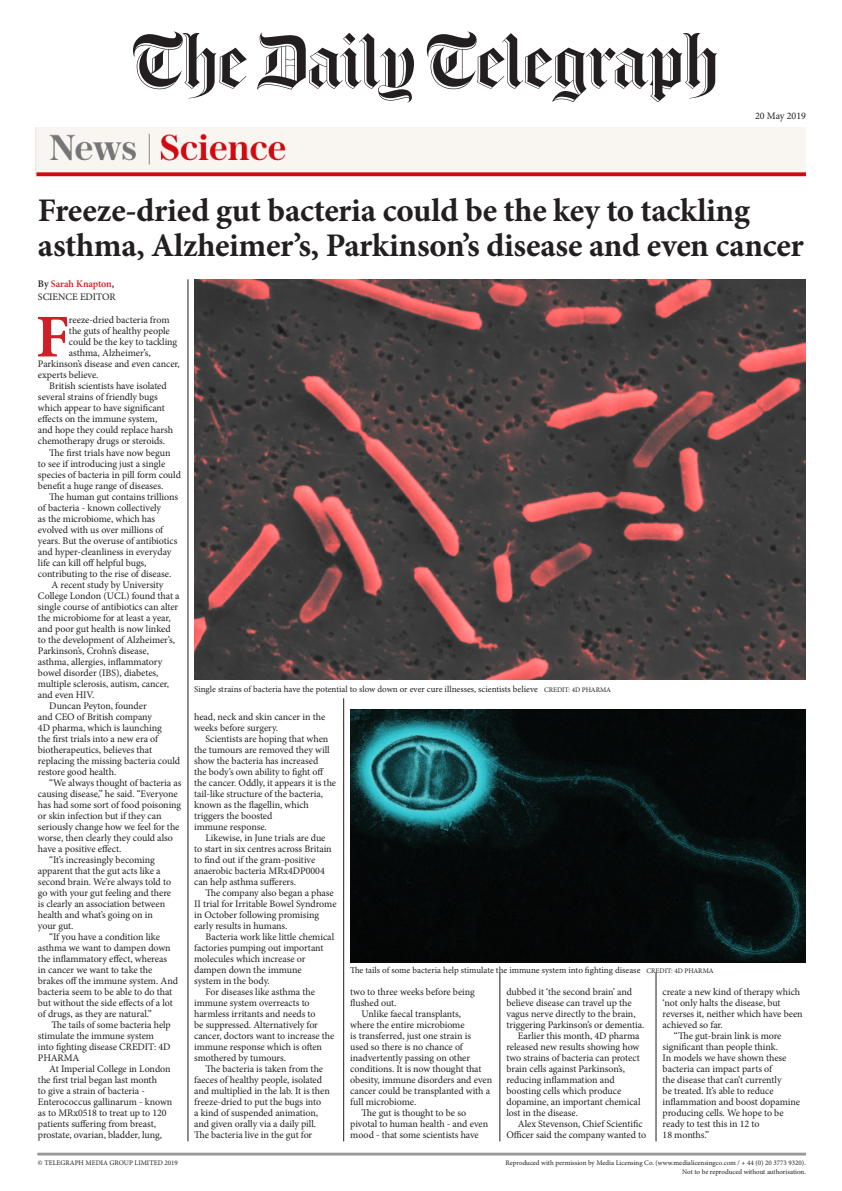
<style>
.page{position:relative;width:842px;height:1191px;background:#fff}
.page>*{position:absolute;margin:0;border:0;box-sizing:border-box;transform-origin:0 0}
.t1{font:700 60.8px "Minion Pro";color:#ce2026}
.t2{font:700 33px/35px "Minion Pro";letter-spacing:-.01em;color:#231f20}
.t3{font:10px/11px "Minion Pro";letter-spacing:-.005em;color:#231f20}
.t4{font:9px "Minion Pro";color:#231f20}
.t5{font:7px/8.4px "Minion Pro";color:#231f20;text-align:right}
.s1{font-weight:600}
.s2{font-weight:600;color:#ce2026}
.s3{font-size:7px}
</style>
<div class="page">
<svg style="left:133px;top:32px;width:114px;height:66px"></svg>
<svg style="left:427px;top:32px;width:290px;height:70px"></svg>
<svg style="left:257px;top:33px;width:157px;height:69px"></svg>
<img style="left:194px;top:279px;width:612px;height:400px">
<hr style="left:37px;top:1152px;width:769px;height:3px;background:#999">
<hr style="left:188px;top:279px;width:1px;height:862px;background:#231f20">
<hr style="left:343px;top:698px;width:1px;height:443px;background:#231f20">
<hr style="left:500px;top:972px;width:1px;height:169px;background:#231f20">
<hr style="left:656px;top:972px;width:1px;height:169px;background:#231f20">
<img style="left:35px;top:127px;width:771px;height:50px">
<img style="left:350px;top:709px;width:456px;height:253px">
<p class="t3" style="left:755px;top:110px;width:52px">20 May 2019</p>
<p class="t2" style="left:38px;top:193px;width:767px">Freeze-dried gut bacteria could be the key to tackling asthma, Alzheimer’s, Parkinson’s disease and even cancer</p>
<p class="t3" style="left:38px;top:277px;width:79px;line-height:13px"><span class="s1">By</span> <span class="s2">Sarah Knapton</span><span class="s1">,<br></span>SCIENCE EDITOR</p>
<p class="t1" style="left:36px;top:294px;width:35px">F</p>
<p class="t3" style="left:69px;top:315px;width:102px">reeze-dried bacteria from</p>
<p class="t3" style="left:69px;top:326px;width:102px">the guts of healthy people</p>
<p class="t3" style="left:69px;top:337px;width:110px">could be the key to tackling</p>
<p class="t3" style="left:69px;top:348px;width:83px">asthma, Alzheimer’s,</p>
<p class="t3" style="left:38px;top:359px;width:143px">Parkinson’s disease and even cancer,</p>
<p class="t3" style="left:38px;top:370px;width:62px">experts believe.</p>
<p class="t3" style="left:38px;top:381px;width:137px;text-indent:11px">British scientists have isolated several strains of friendly bugs which appear to have significant effects on the immune system, and hope they could replace harsh chemotherapy drugs or steroids.</p>
<p class="t3" style="left:38px;top:447px;width:145px;text-indent:11px">The first trials have now begun<br>to see if introducing just a single species of bacteria in pill form could benefit a huge range of diseases.</p>
<p class="t3" style="left:38px;top:491px;width:142px;text-indent:11px">The human gut contains trillions of bacteria - known collectively<br>as the microbiome, which has evolved with us over millions of years. But the overuse of antibiotics and hyper-cleanliness in everyday life can kill off helpful bugs, contributing to the rise of disease.</p>
<p class="t3" style="left:38px;top:579px;width:143px;text-indent:14px">A recent study by University<br>College London (UCL) found that a single course of antibiotics can alter the microbiome for at least a year, and poor gut health is now linked to the development of Alzheimer’s,<br>Parkinson’s, Crohn’s disease, asthma, allergies, inflammatory bowel disorder (IBS), diabetes, multiple sclerosis, autism, cancer, and even HIV.</p>
<p class="t3" style="left:38px;top:700px;width:144px;text-indent:11px">Duncan Peyton, founder<br>and CEO of British company<br>4D pharma, which is launching<br>the first trials into a new era of biotherapeutics, believes that replacing the missing bacteria could restore good health.</p>
<p class="t3" style="left:38px;top:777px;width:145px;text-indent:11px">“We always thought of bacteria as causing disease,” he said. “Everyone has had some sort of food poisoning or skin infection but if they can seriously change how we feel for the worse, then clearly they could also have a positive effect.</p>
<p class="t3" style="left:38px;top:854px;width:135px;text-indent:11px">“It’s increasingly becoming apparent that the gut acts like a second brain. We’re always told to go with your gut feeling and there is clearly an association between health and what’s going on in your gut.</p>
<p class="t3" style="left:38px;top:931px;width:141px;text-indent:11px">“If you have a condition like asthma we want to dampen down the inflammatory effect, whereas<br>in cancer we want to take the brakes off the immune system. And bacteria seem to be able to do that but without the side effects of a lot of drugs, as they are natural.”</p>
<p class="t3" style="left:38px;top:1019px;width:134px;text-indent:14px">The tails of some bacteria help stimulate the immune system into fighting disease CREDIT: 4D<br>PHARMA</p>
<p class="t3" style="left:38px;top:1063px;width:136px;text-indent:11px">At Imperial College in London the first trial began last month<br>to give a strain of bacteria -<br>Enterococcus gallinarum - known as to MRx0518 to treat up to 120 patients suffering from breast, prostate, ovarian, bladder, lung,</p>
<p class="t5" style="left:38px;top:1158px;width:141px">© TELEGRAPH MEDIA GROUP LIMITED 2019</p>
<p class="t4" style="left:194px;top:683px;width:418px">Single strains of bacteria have the potential to slow down or ever cure illnesses, scientists believe <span class="s3">CREDIT: 4D PHARMA</span></p>
<p class="t3" style="left:194px;top:711px;width:133px">head, neck and skin cancer in the weeks before surgery.</p>
<p class="t3" style="left:194px;top:733px;width:144px;text-indent:11px">Scientists are hoping that when the tumours are removed they will show the bacteria has increased<br>the body’s own ability to fight off the cancer. Oddly, it appears it is the tail-like structure of the bacteria, known as the flagellin, which triggers the boosted<br>immune response.</p>
<p class="t3" style="left:194px;top:832px;width:139px;text-indent:11px">Likewise, in June trials are due to start in six centres across Britain to find out if the gram-positive anaerobic bacteria MRx4DP0004 can help asthma sufferers.</p>
<p class="t3" style="left:194px;top:887px;width:144px;text-indent:11px">The company also began a phase<br>II trial for Irritable Bowel Syndrome in October following promising early results in humans.</p>
<p class="t3" style="left:194px;top:931px;width:142px;text-indent:11px">Bacteria work like little chemical factories pumping out important molecules which increase or dampen down the immune<br>system in the body.</p>
<p class="t3" style="left:194px;top:986px;width:142px;text-indent:11px">For diseases like asthma the immune system overreacts to harmless irritants and needs to<br>be suppressed. Alternatively for cancer, doctors want to increase the immune response which is often smothered by tumours.</p>
<p class="t3" style="left:194px;top:1063px;width:137px;text-indent:11px">The bacteria is taken from the faeces of healthy people, isolated and multiplied in the lab. It is then freeze-dried to put the bugs into<br>a kind of suspended animation, and given orally via a daily pill.<br>The bacteria live in the gut for</p>
<p class="t4" style="left:350px;top:964px;width:365px">The tails of some bacteria help stimulate the immune system into fighting disease <span class="s3">CREDIT: 4D PHARMA</span></p>
<p class="t3" style="left:350px;top:986px;width:126px">two to three weeks before being flushed out.</p>
<p class="t3" style="left:350px;top:1008px;width:143px;text-indent:11px">Unlike faecal transplants,<br>where the entire microbiome<br>is transferred, just one strain is<br>used so there is no chance of inadvertently passing on other conditions. It is now thought that obesity, immune disorders and even cancer could be transplanted with a full microbiome.</p>
<p class="t3" style="left:350px;top:1107px;width:139px;text-indent:11px">The gut is thought to be so pivotal to human health - and even mood - that some scientists have</p>
<p class="t3" style="left:506px;top:986px;width:139px">dubbed it ‘the second brain’ and believe disease can travel up the vagus nerve directly to the brain, triggering Parkinson’s or dementia.</p>
<p class="t3" style="left:506px;top:1030px;width:136px;text-indent:11px">Earlier this month, 4D pharma released new results showing how two strains of bacteria can protect brain cells against Parkinson’s, reducing inflammation and boosting cells which produce dopamine, an important chemical lost in the disease.</p>
<p class="t3" style="left:506px;top:1118px;width:141px;text-indent:11px">Alex Stevenson, Chief Scientific<br>Officer said the company wanted to</p>
<p class="t3" style="left:663px;top:986px;width:142px">create a new kind of therapy which ‘not only halts the disease, but reverses it, neither which have been achieved so far.</p>
<p class="t3" style="left:663px;top:1030px;width:139px;text-indent:11px">“The gut-brain link is more significant than people think.<br>In models we have shown these bacteria can impact parts of<br>the disease that can’t currently<br>be treated. It’s able to reduce inflammation and boost dopamine producing cells. We hope to be ready to test this in 12 to<br>18 months.”</p>
<p class="t5" style="left:506px;top:1158px;width:302px">Reproduced with permission by Media Licensing Co. (www.medialicensingco.com / + 44 (0) 20 3773 9320).<br>Not to be reproduced without authorisation.</p>
</div>
